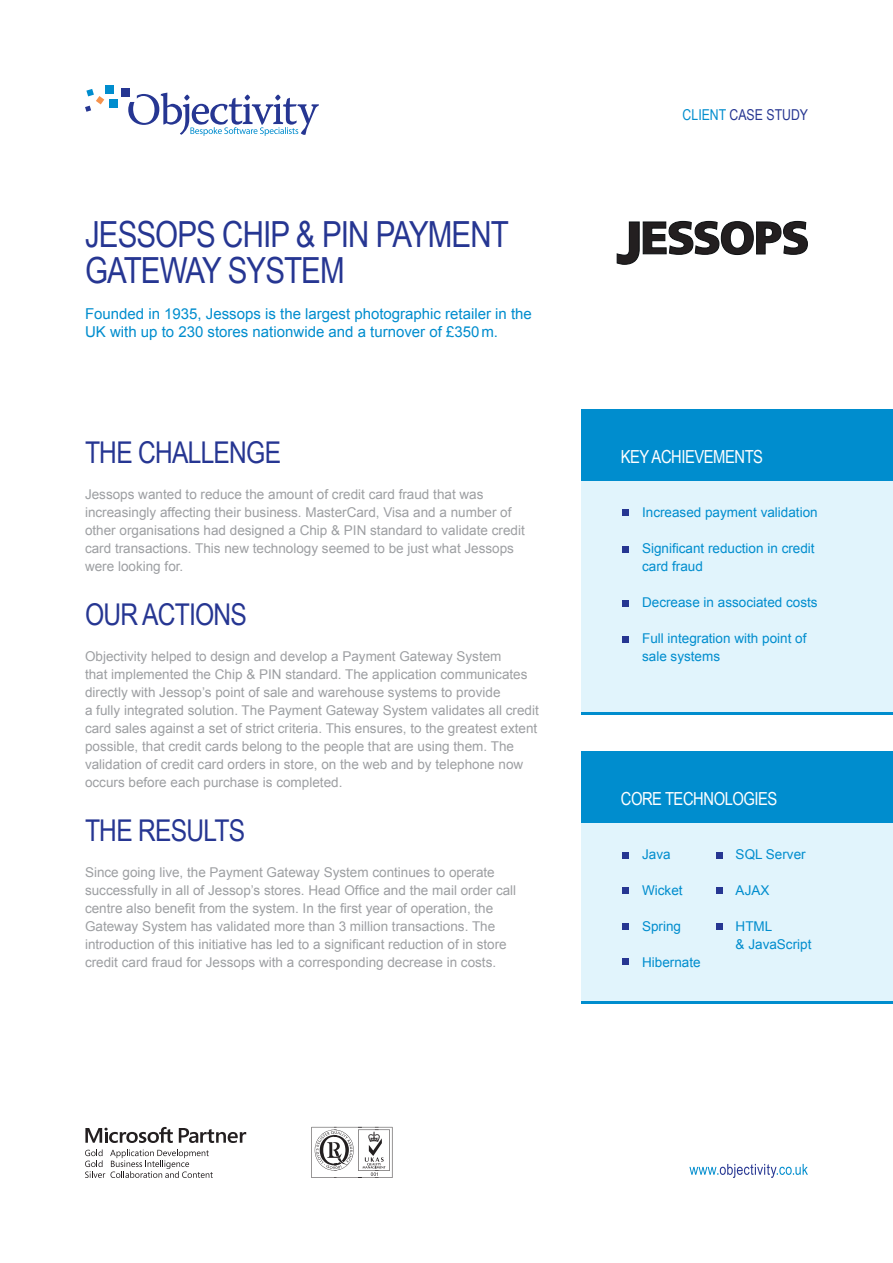
<style>
.page{position:relative;width:893px;height:1263px;background:#fff}
.page>*{position:absolute;margin:0;border:0;box-sizing:border-box;transform-origin:0 0}
.t1{font:36px/36px "Arial Narrow";letter-spacing:-.025em;color:#263692}
.t2{font:30px "Arial Narrow";letter-spacing:-.025em;color:#263692}
.t3{font:18px "Arial Narrow";letter-spacing:-.025em;color:#fff}
.t4{font:15px/18px "Arial";color:#008dce}
.t5{font:15px "Arial Narrow";color:#263692}
.t6{font:13.5px/18px "Arial";color:#9d9fa2}
.t7{font:13.5px/18px "Arial";color:#008dce}
.s1{color:#008dce}
</style>
<div class="page">
<div style="left:105px;top:85px;width:9px;height:9px;background:#008dce"></div>
<svg style="left:85px;top:89px;width:19px;height:23px"></svg>
<div style="left:109px;top:99px;width:9px;height:9px;background:#008dce"></div>
<div style="left:121px;top:88px;width:9px;height:9px;background:#263692"></div>
<svg style="left:128px;top:93px;width:191px;height:43px"></svg>
<svg style="left:85px;top:1149px;width:128px;height:29px"></svg>
<svg style="left:85px;top:1127px;width:88px;height:16px"></svg>
<svg style="left:179px;top:1128px;width:67px;height:15px"></svg>
<svg style="left:311px;top:1127px;width:81px;height:51px"></svg>
<svg style="left:689px;top:1164px;width:119px;height:14px"></svg>
<div style="left:581px;top:415px;width:312px;height:300px;background:#e1f4fc"></div>
<hr style="left:581px;top:713px;width:312px;height:2px;background:#008dce">
<div style="left:581px;top:409px;width:312px;height:72px;background:#008dce"></div>
<div style="left:622px;top:509px;width:7px;height:7px;background:#263692"></div>
<div style="left:622px;top:546px;width:7px;height:7px;background:#263692"></div>
<div style="left:622px;top:600px;width:7px;height:6px;background:#263692"></div>
<div style="left:622px;top:636px;width:7px;height:6px;background:#263692"></div>
<div style="left:581px;top:757px;width:312px;height:246px;background:#e1f4fc"></div>
<hr style="left:581px;top:1001px;width:312px;height:2px;background:#008dce">
<div style="left:581px;top:751px;width:312px;height:72px;background:#008dce"></div>
<div style="left:622px;top:852px;width:7px;height:6px;background:#263692"></div>
<div style="left:622px;top:924px;width:7px;height:6px;background:#263692"></div>
<div style="left:622px;top:958px;width:7px;height:7px;background:#263692"></div>
<div style="left:622px;top:887px;width:7px;height:7px;background:#263692"></div>
<svg style="left:717px;top:852px;width:6px;height:6px"></svg>
<svg style="left:717px;top:924px;width:6px;height:6px"></svg>
<div style="left:717px;top:887px;width:6px;height:7px;background:#263692"></div>
<svg style="left:616px;top:220px;width:192px;height:45px"></svg>
<p class="t1" style="left:85px;top:215px;width:425px">JESSOPS CHIP &amp; PIN PAYMENT<br>GATEWAY SYSTEM</p>
<p class="t4" style="left:85px;top:305px;width:448px">Founded in 1935, Jessops is the largest photographic retailer in the<br>UK with up to 230 stores nationwide and a turnover of £350m.</p>
<p class="t2" style="left:85px;top:430px;width:198px">THE CHALLENGE</p>
<p class="t6" style="left:85px;top:485px;width:441px">Jessops wanted to reduce the amount of credit card fraud that was increasingly affecting their business. MasterCard, Visa and a number of other organisations had designed a Chip &amp; PIN standard to validate credit card transactions. This new technology seemed to be just what Jessops were looking for.</p>
<p class="t2" style="left:85px;top:592px;width:163px">OUR ACTIONS</p>
<p class="t6" style="left:85px;top:647px;width:444px">Objectivity helped to design and develop a Payment Gateway System<br>that implemented the Chip &amp; PIN standard. The application communicates directly with Jessop’s point of sale and warehouse systems to provide</p>
<p class="t6" style="left:85px;top:701px;width:455px">a fully integrated solution. The Payment Gateway System validates all credit card sales against a set of strict criteria. This ensures, to the greatest extent possible, that credit cards belong to the people that are using them. The validation of credit card orders in store, on the web and by telephone now occurs before each purchase is completed.</p>
<p class="t2" style="left:85px;top:808px;width:162px">THE RESULTS</p>
<p class="t6" style="left:85px;top:863px;width:433px">Since going live, the Payment Gateway System continues to operate successfully in all of Jessop’s stores. Head Office and the mail order call centre also benefit from the system. In the first year of operation, the Gateway System has validated more than 3 million transactions. The introduction of this initiative has led to a significant reduction of in store credit card fraud for Jessops with a corresponding decrease in costs.</p>
<p class="t5" style="left:683px;top:103px;width:127px"><span class="s1">CLIENT</span> CASE STUDY</p>
<p class="t3" style="left:621px;top:443px;width:144px">KEY ACHIEVEMENTS</p>
<p class="t7" style="left:642px;top:503px;width:177px">Increased payment validation</p>
<p class="t7" style="left:642px;top:539px;width:174px">Significant reduction in credit card fraud</p>
<p class="t7" style="left:642px;top:593px;width:177px">Decrease in associated costs</p>
<p class="t7" style="left:642px;top:629px;width:166px">Full integration with point of sale systems</p>
<p class="t3" style="left:621px;top:785px;width:158px">CORE TECHNOLOGIES</p>
<p class="t7" style="left:642px;top:845px;width:30px">Java</p>
<p class="t7" style="left:642px;top:881px;width:42px">Wicket</p>
<p class="t7" style="left:642px;top:917px;width:41px">Spring</p>
<p class="t7" style="left:642px;top:953px;width:60px">Hibernate</p>
<p class="t7" style="left:736px;top:845px;width:72px">SQL Server</p>
<p class="t7" style="left:736px;top:881px;width:35px">AJAX</p>
<p class="t7" style="left:736px;top:917px;width:38px">HTML</p>
<p class="t7" style="left:736px;top:935px;width:77px">&amp; JavaScript</p>
</div>
